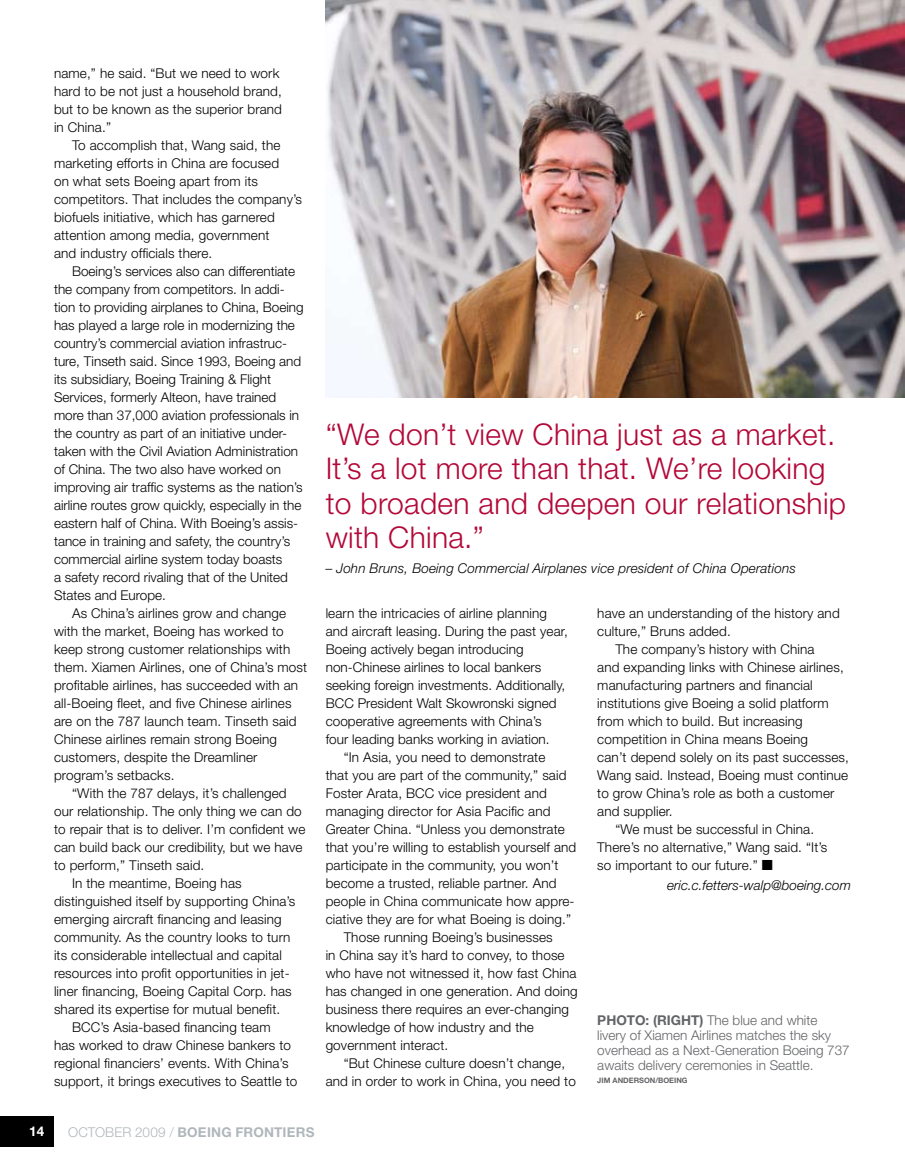
<style>
.page{position:relative;width:905px;height:1161px;background:#fff}
.page>*{position:absolute;margin:0;border:0;box-sizing:border-box;transform-origin:0 0}
.t1{font:300 30px/34.5px "Helvetica Neue";letter-spacing:.01em;color:#b30838}
.t2{font:300 13.5px/18px "Helvetica Neue";letter-spacing:.01em;color:#000}
.t3{font:300 13.5px/15px "Helvetica Neue";color:#636467}
.t4{font:italic 300 13.5px "Helvetica Neue";letter-spacing:.01em;color:#000}
.t5{font:700 13.5px "Helvetica Neue";letter-spacing:.015em;color:#b0b7bb}
.t6{font:700 13.5px "Helvetica Neue";color:#fff}
.t7{font:700 7.5px "Helvetica Neue";color:#636467}
.s1{font-weight:700}
.s2{font-weight:300}
</style>
<div class="page">
<img style="left:326px;top:0;width:578px;height:397px">
<div style="left:0;top:1116px;width:54px;height:31px;background:#000"></div>
<p class="t2" style="left:54px;top:64px;width:229px">name,” he said. “But we need to work hard to be not just a household brand, but to be known as the superior brand in China.”</p>
<p class="t2" style="left:54px;top:136px;width:249px;text-indent:18px">To accomplish that, Wang said, the marketing efforts in China are focused<br>on what sets Boeing apart from its competitors. That includes the company’s biofuels initiative, which has garnered attention among media, government<br>and industry officials there.</p>
<p class="t2" style="left:54px;top:262px;width:251px;text-indent:18px">Boeing’s services also can differentiate the company from competitors. In addi&shy;tion to providing airplanes to China, Boeing has played a large role in modernizing the country’s commercial aviation infrastruc&shy;ture, Tinseth said. Since 1993, Boeing and its subsidiary, Boeing Training &amp; Flight Services, formerly Alteon, have trained more than 37,000 aviation professionals in the country as part of an initiative under&shy;taken with the Civil Aviation Administration of China. The two also have worked on improving air traffic systems as the nation’s airline routes grow quickly, especially in the eastern half of China. With Boeing’s assis&shy;tance in training and safety, the country’s commercial airline system today boasts<br>a safety record rivaling that of the United States and Europe.</p>
<p class="t2" style="left:72px;top:604px;width:216px">As China’s airlines grow and change</p>
<p class="t2" style="left:54px;top:622px;width:231px">with the market, Boeing has worked to</p>
<p class="t2" style="left:54px;top:640px;width:238px">keep strong customer relationships with</p>
<p class="t2" style="left:54px;top:658px;width:255px">them. Xiamen Airlines, one of China’s most</p>
<p class="t2" style="left:54px;top:676px;width:245px">profitable airlines, has succeeded with an</p>
<p class="t2" style="left:54px;top:694px;width:239px">all-Boeing fleet, and five Chinese airlines</p>
<p class="t2" style="left:54px;top:712px;width:244px">are on the 787 launch team. Tinseth said</p>
<p class="t2" style="left:54px;top:730px;width:224px">Chinese airlines remain strong Boeing</p>
<p class="t2" style="left:54px;top:748px;width:205px">customers, despite the Dreamliner</p>
<p class="t2" style="left:54px;top:766px;width:122px">program’s setbacks.</p>
<p class="t2" style="left:72px;top:784px;width:216px">“With the 787 delays, it’s challenged</p>
<p class="t2" style="left:54px;top:802px;width:249px">our relationship. The only thing we can do</p>
<p class="t2" style="left:54px;top:820px;width:253px">to repair that is to deliver. I’m confident we</p>
<p class="t2" style="left:54px;top:838px;width:250px">can build back our credibility, but we have</p>
<p class="t2" style="left:54px;top:856px;width:152px">to perform,” Tinseth said.</p>
<p class="t2" style="left:72px;top:874px;width:171px">In the meantime, Boeing has</p>
<p class="t2" style="left:54px;top:892px;width:243px">distinguished itself by supporting China’s</p>
<p class="t2" style="left:54px;top:910px;width:229px">emerging aircraft financing and leasing</p>
<p class="t2" style="left:54px;top:928px;width:238px">community. As the country looks to turn</p>
<p class="t2" style="left:54px;top:946px;width:229px">its considerable intellectual and capital</p>
<p class="t2" style="left:54px;top:964px;width:237px">resources into profit opportunities in jet-</p>
<p class="t2" style="left:54px;top:982px;width:239px">liner financing, Boeing Capital Corp. has</p>
<p class="t2" style="left:54px;top:1000px;width:228px">shared its expertise for mutual benefit.</p>
<p class="t2" style="left:72px;top:1018px;width:200px">BCC’s Asia-based financing team</p>
<p class="t2" style="left:54px;top:1036px;width:238px">has worked to draw Chinese bankers to</p>
<p class="t2" style="left:54px;top:1054px;width:236px">regional financiers’ events. With China’s</p>
<p class="t2" style="left:54px;top:1072px;width:245px">support, it brings executives to Seattle to</p>
<h1 class="t1" style="left:326px;top:416px;width:522px">“We don’t view China just as a market.<br>It’s a lot more than that. We’re looking to broaden and deepen our relationship with China.”</h1>
<p class="t4" style="left:326px;top:560px;width:471px">– John Bruns, Boeing Commercial Airplanes vice president of China Operations</p>
<p class="t2" style="left:326px;top:604px;width:223px">learn the intricacies of airline planning</p>
<p class="t2" style="left:326px;top:622px;width:244px">and aircraft leasing. During the past year,</p>
<p class="t2" style="left:326px;top:640px;width:199px">Boeing actively began introducing</p>
<p class="t2" style="left:326px;top:658px;width:217px">non-Chinese airlines to local bankers</p>
<p class="t2" style="left:326px;top:676px;width:241px">seeking foreign investments. Additionally,</p>
<p class="t2" style="left:326px;top:694px;width:232px">BCC President Walt Skowronski signed</p>
<p class="t2" style="left:326px;top:712px;width:217px">cooperative agreements with China’s</p>
<p class="t2" style="left:326px;top:730px;width:225px">four leading banks working in aviation.</p>
<p class="t2" style="left:343px;top:748px;width:203px">“In Asia, you need to demonstrate</p>
<p class="t2" style="left:326px;top:766px;width:242px">that you are part of the community,” said</p>
<p class="t2" style="left:326px;top:784px;width:223px">Foster Arata, BCC vice president and</p>
<p class="t2" style="left:326px;top:802px;width:226px">managing director for Asia Pacific and</p>
<p class="t2" style="left:326px;top:820px;width:241px">Greater China. “Unless you demonstrate</p>
<p class="t2" style="left:326px;top:838px;width:252px">that you’re willing to establish yourself and</p>
<p class="t2" style="left:326px;top:856px;width:234px">participate in the community, you won’t</p>
<p class="t2" style="left:326px;top:874px;width:232px">become a trusted, reliable partner. And</p>
<p class="t2" style="left:326px;top:892px;width:250px">people in China communicate how appre-</p>
<p class="t2" style="left:326px;top:910px;width:247px">ciative they are for what Boeing is doing.”</p>
<p class="t2" style="left:343px;top:928px;width:210px">Those running Boeing’s businesses</p>
<p class="t2" style="left:326px;top:946px;width:240px">in China say it’s hard to convey, to those</p>
<p class="t2" style="left:326px;top:964px;width:252px">who have not witnessed it, how fast China</p>
<p class="t2" style="left:326px;top:982px;width:253px">has changed in one generation. And doing</p>
<p class="t2" style="left:326px;top:1000px;width:245px">business there requires an ever-changing</p>
<p class="t2" style="left:326px;top:1018px;width:210px">knowledge of how industry and the</p>
<p class="t2" style="left:326px;top:1036px;width:124px">government interact.</p>
<p class="t2" style="left:343px;top:1054px;width:223px">“But Chinese culture doesn’t change,</p>
<p class="t2" style="left:326px;top:1072px;width:252px">and in order to work in China, you need to</p>
<p class="t2" style="left:597px;top:604px;width:244px">have an understanding of the history and</p>
<p class="t2" style="left:597px;top:622px;width:135px">culture,” Bruns added.</p>
<p class="t2" style="left:615px;top:640px;width:201px">The company’s history with China</p>
<p class="t2" style="left:597px;top:658px;width:248px">and expanding links with Chinese airlines,</p>
<p class="t2" style="left:597px;top:676px;width:217px">manufacturing partners and financial</p>
<p class="t2" style="left:597px;top:694px;width:233px">institutions give Boeing a solid platform</p>
<p class="t2" style="left:597px;top:712px;width:207px">from which to build. But increasing</p>
<p class="t2" style="left:597px;top:730px;width:212px">competition in China means Boeing</p>
<p class="t2" style="left:597px;top:748px;width:253px">can’t depend solely on its past successes,</p>
<p class="t2" style="left:597px;top:766px;width:252px">Wang said. Instead, Boeing must continue</p>
<p class="t2" style="left:597px;top:784px;width:238px">to grow China’s role as both a customer</p>
<p class="t2" style="left:597px;top:802px;width:77px">and supplier.</p>
<p class="t2" style="left:615px;top:820px;width:200px">“We must be successful in China.</p>
<p class="t2" style="left:597px;top:838px;width:231px">There’s no alternative,” Wang said. “It’s</p>
<p class="t2" style="left:597px;top:856px;width:177px">so important to our future.” ■</p>
<p class="t4" style="left:667px;top:877px;width:185px">eric.c.fetters-walp@boeing.com</p>
<p class="t3" style="left:597px;top:1012px;width:254px"><span class="s1">PHOTO: (RIGHT)</span> The blue and white<br>livery of Xiamen Airlines matches the sky overhead as a Next-Generation Boeing 737 awaits delivery ceremonies in Seattle.</p>
<p class="t7" style="left:597px;top:1076px;width:38px">JIM ANDERSON</p>
<p class="t7" style="left:655px;top:1076px;width:34px">/BOEING</p>
<p class="t6" style="left:29px;top:1123px;width:17px">14</p>
<p class="t5" style="left:68px;top:1123px;width:248px"><span class="s2">OCTOBER 2009 /</span> BOEING FRONTIERS</p>
</div>
